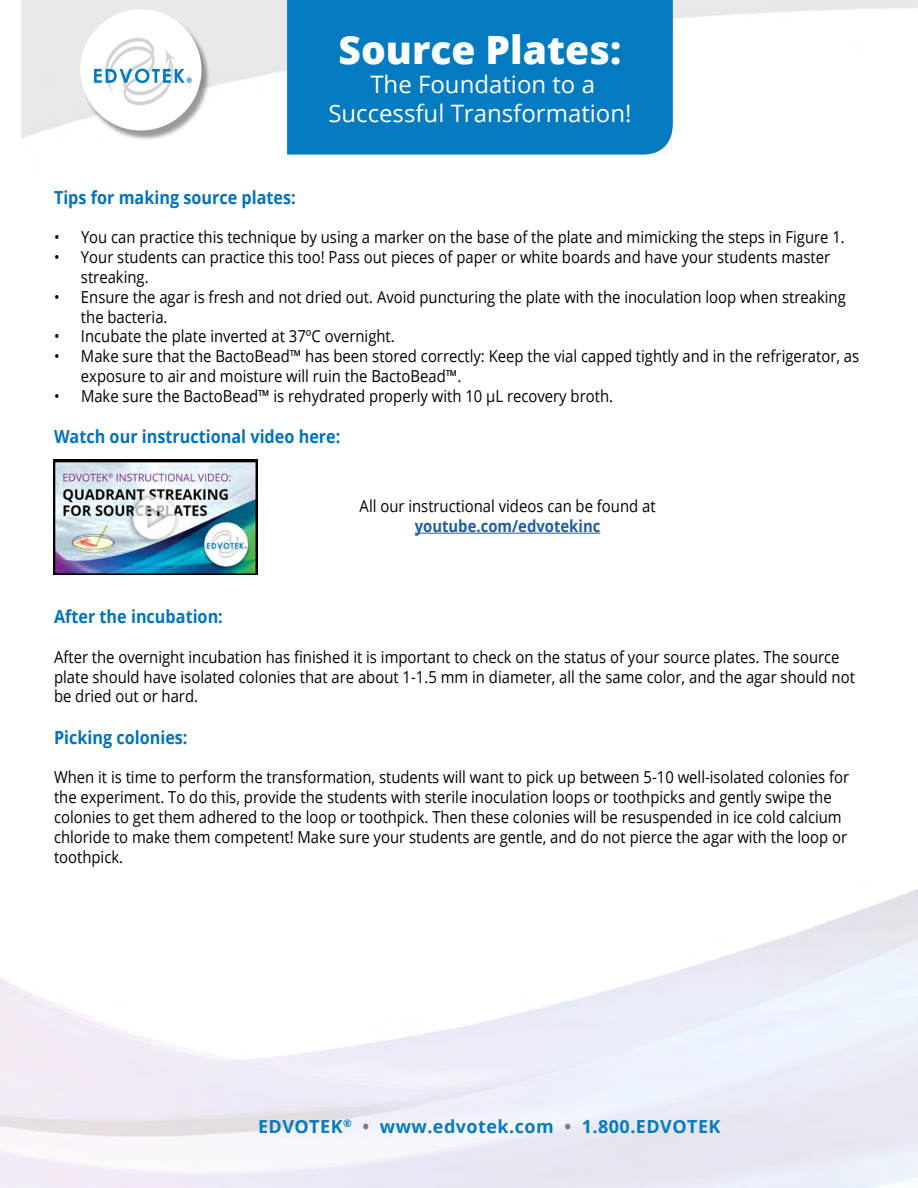
<style>
.page{position:relative;width:918px;height:1188px;background:#fff}
.page>*{position:absolute;margin:0;border:0;box-sizing:border-box;transform-origin:0 0}
.t1{font:800 39px "Open Sans";color:#fff}
.t2{font:24px/28.8px "Open Sans";color:#fff;text-align:center}
.t3{font:700 18px "Open Sans";color:#0072bc;scale:.9 1}
.t4{font:700 18px "Open Sans";letter-spacing:.025em;color:#047bc1}
.t5{font:16.5px/19.8px "Open Sans";color:#000;scale:.9 1}
.t6{font:700 16.5px "Open Sans";color:#215e9e;scale:.9 1}
.s1{color:#727f8a}
</style>
<div class="page">
<img style="left:0;top:0;width:918px;height:1188px">
<img style="left:22px;top:0;width:896px;height:221px">
<div style="left:287px;top:0;width:386px;height:157px;background:#047bc1"></div>
<div style="left:80px;top:12px;width:130px;height:129px;background:#000;opacity:.4"></div>
<div style="left:80px;top:9px;width:121px;height:121px;background:#fff;border-radius:50%"></div>
<svg style="left:94px;top:38px;width:98px;height:67px"></svg>
<img style="left:54px;top:460px;width:203px;height:114px">
<hr style="left:415px;top:533px;width:185px;height:1px;background:#215e9e">
<h1 class="t1" style="left:339px;top:20px;width:284px">Source Plates:</h1>
<h2 class="t2" style="left:328px;top:69px;width:305px">The Foundation to a<br>Successful Transformation!</h2>
<p class="t3" style="left:54px;top:185px;width:270px">Tips for making source plates:</p>
<p class="t5" style="left:54px;top:227px;width:880px">• You can practice this technique by using a marker on the base of the plate and mimicking the steps in Figure 1.</p>
<p class="t5" style="left:81px;top:247px;width:834px;text-indent:-27px">• Your students can practice this too! Pass out pieces of paper or white boards and have your students master streaking.</p>
<p class="t5" style="left:81px;top:287px;width:851px;text-indent:-27px">• Ensure the agar is fresh and not dried out. Avoid puncturing the plate with the inoculation loop when streaking the bacteria.</p>
<p class="t5" style="left:54px;top:326px;width:380px">• Incubate the plate inverted at 37ºC overnight.</p>
<p class="t5" style="left:81px;top:346px;width:866px;text-indent:-27px">• Make sure that the BactoBead™ has been stored correctly: Keep the vial capped tightly and in the refrigerator, as exposure to air and moisture will ruin the BactoBead™.</p>
<p class="t5" style="left:54px;top:386px;width:623px">• Make sure the BactoBead™ is rehydrated properly with 10 μL recovery broth.</p>
<p class="t3" style="left:54px;top:424px;width:320px">Watch our instructional video here:</p>
<p class="t5" style="left:360px;top:496px;width:330px">All our instructional videos can be found at</p>
<p class="t6" style="left:415px;top:514px;width:208px">youtube.com/edvotekinc</p>
<p class="t3" style="left:54px;top:604px;width:189px">After the incubation:</p>
<p class="t5" style="left:54px;top:647px;width:891px">After the overnight incubation has finished it is important to check on the status of your source plates. The source plate should have isolated colonies that are about 1-1.5 mm in diameter, all the same color, and the agar should not be dried out or hard.</p>
<p class="t3" style="left:54px;top:725px;width:150px">Picking colonies:</p>
<p class="t5" style="left:54px;top:767px;width:885px">When it is time to perform the transformation, students will want to pick up between 5-10 well-isolated colonies for the experiment. To do this, provide the students with sterile inoculation loops or toothpicks and gently swipe the colonies to get them adhered to the loop or toothpick. Then these colonies will be resuspended in ice cold calcium chloride to make them competent! Make sure your students are gentle, and do not pierce the agar with the loop or toothpick.</p>
<p class="t4" style="left:258px;top:1114px;width:464px">EDVOTEK<sup>®</sup> <span class="s1">•</span> www.edvotek.com <span class="s1">•</span> 1.800.EDVOTEK</p>
</div>
